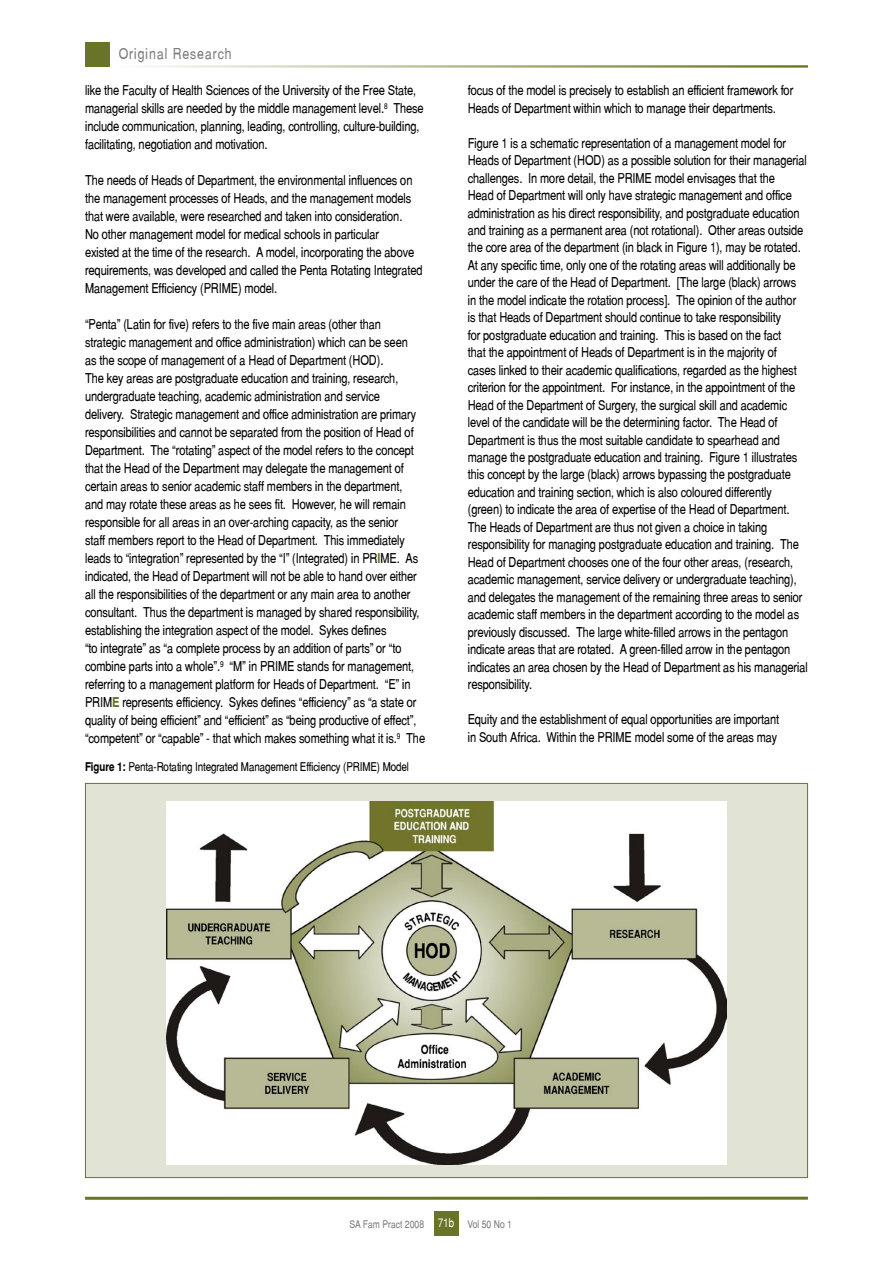
<style>
.page{position:relative;width:893px;height:1263px;background:#fff}
.page>*{position:absolute;margin:0;border:0;box-sizing:border-box;transform-origin:0 0}
.t1{font:15px "Switzerland Narrow Plain";letter-spacing:.06em;color:#7c7c7c}
.Body_Text{font:13.5px/18px "Switzerland Narrow Plain";letter-spacing:-.01em;color:#000}
.t2{font:12px "Switzerland Narrow Plain";letter-spacing:-.01em;color:#000}
.t3{font:12px "Switzerland Narrow Plain";color:#fff}
.t4{font:10.5px "Switzerland Narrow Plain";color:#7c7c7c}
.s1{font-family:"Switzerland Narrow";font-weight:700;color:#6a7428}
.s2{font-family:"Switzerland Narrow";font-weight:700}
</style>
<div class="page">
<div style="left:85px;top:43px;width:25px;height:24px;background:#6a7428"></div>
<div style="left:113px;top:65px;width:695px;height:3px;border:2px solid #fff"></div>
<div style="left:434px;top:1211px;width:24px;height:24px;background:#6a7428"></div>
<hr style="left:85px;top:1197px;width:723px;height:3px;background:#6a7428">
<div style="left:85px;top:783px;width:722px;height:394px;background:#e1e3d4"></div>
<img style="left:166px;top:801px;width:561px;height:363px">
<p class="t1" style="left:119px;top:45px;width:114px">Original Research</p>
<p class="Body_Text" style="left:85px;top:81px;width:340px">like the Faculty of Health Sciences of the University of the Free State, managerial skills are needed by the middle management level.<sup>8</sup> These include communication, planning, leading, controlling, culture-building, facilitating, negotiation and motivation.</p>
<p class="Body_Text" style="left:85px;top:171px;width:339px">The needs of Heads of Department, the environmental influences on the management processes of Heads, and the management models that were available, were researched and taken into consideration.<br>No other management model for medical schools in particular<br>existed at the time of the research. A model, incorporating the above requirements, was developed and called the Penta Rotating Integrated Management Efficiency (PRIME) model.</p>
<p class="Body_Text" style="left:85px;top:315px;width:342px">“Penta” (Latin for five) refers to the five main areas (other than strategic management and office administration) which can be seen<br>as the scope of management of a Head of Department (HOD).<br>The key areas are postgraduate education and training, research, undergraduate teaching, academic administration and service<br>delivery. Strategic management and office administration are primary responsibilities and cannot be separated from the position of Head of Department. The “rotating” aspect of the model refers to the concept that the Head of the Department may delegate the management of certain areas to senior academic staff members in the department,<br>and may rotate these areas as he sees fit. However, he will remain responsible for all areas in an over-arching capacity, as the senior<br>staff members report to the Head of Department. This immediately leads to “integration” represented by the “I” (Integrated) in PR<span class="s1">I</span>ME. As indicated, the Head of Department will not be able to hand over either all the responsibilities of the department or any main area to another consultant. Thus the department is managed by shared responsibility, establishing the integration aspect of the model. Sykes defines<br>“to integrate” as “a complete process by an addition of parts” or “to combine parts into a whole”.<sup>9</sup> “M” in PRIME stands for management, referring to a management platform for Heads of Department. “E” in PRIM<span class="s1">E</span> represents efficiency. Sykes defines “efficiency” as “a state or quality of being efficient” and “efficient” as “being productive of effect”, “competent” or “capable” - that which makes something what it is.<sup>9</sup> The</p>
<p class="t2" style="left:85px;top:759px;width:326px"><span class="s2">Figure 1:</span> Penta-Rotating Integrated Management Efficiency (PRIME) Model</p>
<p class="Body_Text" style="left:468px;top:82px;width:327px;line-height:17.4px">focus of the model is precisely to establish an efficient framework for<br>Heads of Department within which to manage their departments.</p>
<p class="Body_Text" style="left:468px;top:134px;width:342px;line-height:17.4px">Figure 1 is a schematic representation of a management model for Heads of Department (HOD) as a possible solution for their managerial challenges. In more detail, the PRIME model envisages that the<br>Head of Department will only have strategic management and office administration as his direct responsibility, and postgraduate education and training as a permanent area (not rotational). Other areas outside the core area of the department (in black in Figure 1), may be rotated.<br>At any specific time, only one of the rotating areas will additionally be under the care of the Head of Department. [The large (black) arrows in the model indicate the rotation process]. The opinion of the author<br>is that Heads of Department should continue to take responsibility<br>for postgraduate education and training. This is based on the fact<br>that the appointment of Heads of Department is in the majority of cases linked to their academic qualifications, regarded as the highest criterion for the appointment. For instance, in the appointment of the Head of the Department of Surgery, the surgical skill and academic level of the candidate will be the determining factor. The Head of Department is thus the most suitable candidate to spearhead and manage the postgraduate education and training. Figure 1 illustrates this concept by the large (black) arrows bypassing the postgraduate education and training section, which is also coloured differently (green) to indicate the area of expertise of the Head of Department.<br>The Heads of Department are thus not given a choice in taking responsibility for managing postgraduate education and training. The Head of Department chooses one of the four other areas, (research, academic management, service delivery or undergraduate teaching), and delegates the management of the remaining three areas to senior academic staff members in the department according to the model as previously discussed. The large white-filled arrows in the pentagon indicate areas that are rotated. A green-filled arrow in the pentagon indicates an area chosen by the Head of Department as his managerial responsibility.</p>
<p class="Body_Text" style="left:468px;top:710px;width:313px">Equity and the establishment of equal opportunities are important in South Africa. Within the PRIME model some of the areas may</p>
<p class="t3" style="left:438px;top:1215px;width:18px">71b</p>
<p class="t4" style="left:349px;top:1218px;width:76px">SA Fam Pract 2008</p>
<p class="t4" style="left:467px;top:1218px;width:46px">Vol 50 No 1</p>
</div>
